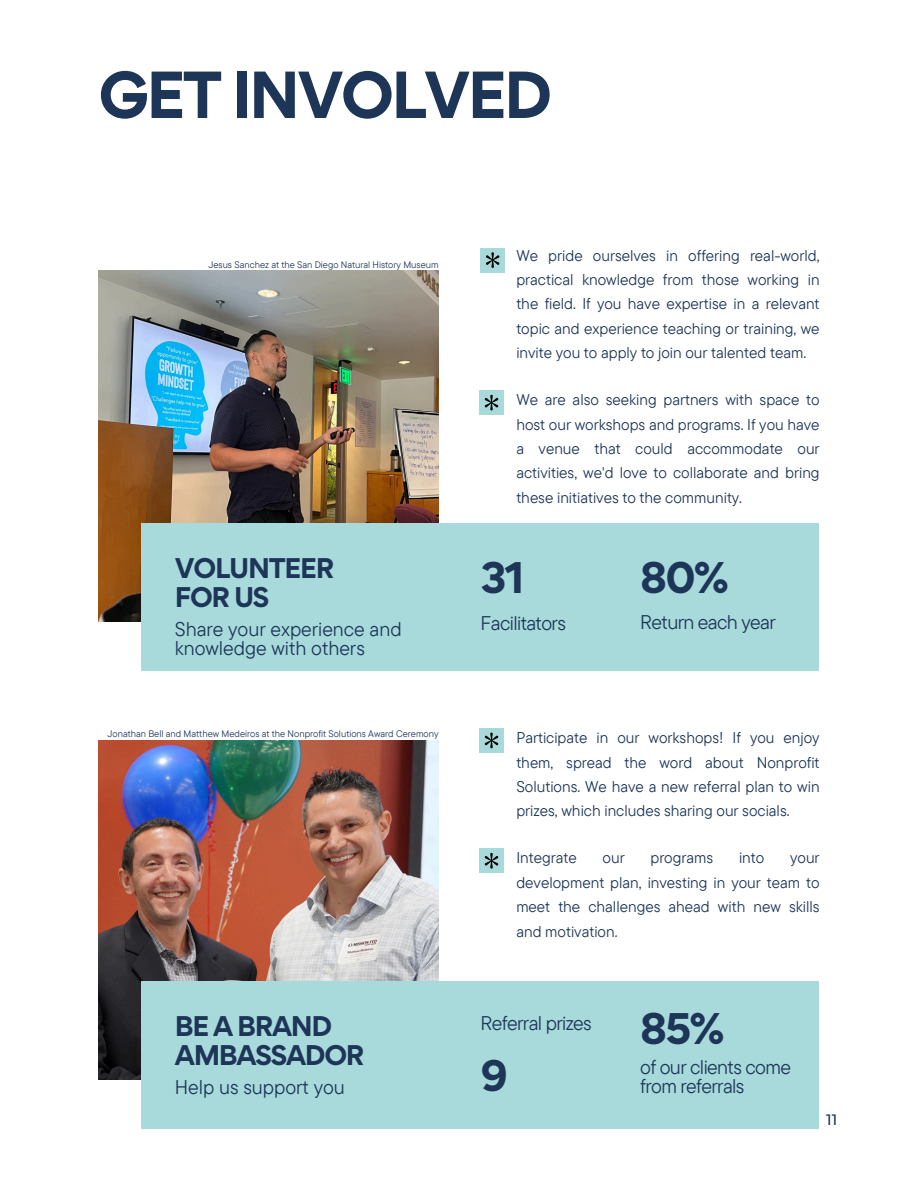
<style>
.page{position:relative;width:918px;height:1188px;background:#fff}
.page>*{position:absolute;margin:0;border:0;box-sizing:border-box;transform-origin:0 0}
.t1{font:700 59.25px "Gordita";letter-spacing:-.05em;color:#1d3557}
.t2{font:700 39.45px "Gordita";color:#1d3557}
.t3{font:700 25.35px/29.7px "Gordita";letter-spacing:-.05em;color:#1d3557}
.t4{font:19.8px/19px "TT Commons Pro";letter-spacing:-.03em;color:#1d3557}
.t5{font:19.8px/19px "TT Commons Pro";color:#1d3557}
.t6{font:15.45px/24.3px "TT Commons Pro";color:#1d3557;text-align:justify}
.t7{font:500 15px "Montserrat";color:#1d3557}
.t8{font:9.45px "TT Commons Pro";color:#1d3557}
</style>
<div class="page">
<img style="left:98px;top:270px;width:340px;height:351px">
<img style="left:98px;top:741px;width:340px;height:338px">
<div style="left:141px;top:523px;width:678px;height:148px;background:#a8dadc"></div>
<div style="left:141px;top:981px;width:678px;height:148px;background:#a8dadc"></div>
<div style="left:479px;top:728px;width:25px;height:25px;background:#a8dadc"></div>
<div style="left:479px;top:391px;width:25px;height:24px;background:#a8dadc"></div>
<div style="left:479px;top:849px;width:25px;height:24px;background:#a8dadc"></div>
<div style="left:481px;top:248px;width:24px;height:25px;background:#a8dadc"></div>
<svg style="left:486px;top:252px;width:13px;height:16px"></svg>
<svg style="left:485px;top:733px;width:13px;height:15px"></svg>
<svg style="left:485px;top:395px;width:13px;height:15px"></svg>
<svg style="left:485px;top:853px;width:13px;height:16px"></svg>
<h1 class="t1" style="left:98px;top:55px;width:455px">GET INVOLVED</h1>
<p class="t8" style="left:208px;top:259px;width:232px">Jesus Sanchez at the San Diego Natural History Museum</p>
<p class="t3" style="left:175px;top:553px;width:161px">VOLUNTEER<br>FOR US</p>
<h2 class="t5" style="left:175px;top:619px;width:228px">Share your experience and knowledge with others</h2>
<h6 class="t8" style="left:108px;top:728px;width:333px">Jonathan Bell and Matthew Medeiros at the Nonprofit Solutions Award Ceremony</h6>
<h6 class="t3" style="left:175px;top:1011px;width:191px">BE A BRAND<br>AMBASSADOR</h6>
<h4 class="t5" style="left:175px;top:1077px;width:171px">Help us support you</h4>
<p class="t6" style="left:516px;top:243px;width:305px">We pride ourselves in offering real-world, practical knowledge from those working in the field. If you have expertise in a relevant topic and experience teaching or training, we invite you to apply to join our talented team.</p>
<h6 class="t6" style="left:516px;top:387px;width:305px">We are also seeking partners with space to host our workshops and programs. If you have a venue that could accommodate our activities, we'd love to collaborate and bring these initiatives to the community.</h6>
<h3 class="t2" style="left:481px;top:551px;width:45px">31</h3>
<h6 class="t4" style="left:481px;top:613px;width:87px">Facilitators</h6>
<p class="t2" style="left:640px;top:551px;width:90px">80%</p>
<p class="t4" style="left:640px;top:612px;width:137px">Return each year</p>
<p class="t6" style="left:516px;top:725px;width:305px">Participate in our workshops! If you enjoy them, spread the word about Nonprofit Solutions. We have a new referral plan to win prizes, which includes sharing our socials.</p>
<p class="t6" style="left:516px;top:846px;width:62px">Integrate</p>
<p class="t6" style="left:603px;top:846px;width:24px">our</p>
<p class="t6" style="left:650px;top:846px;width:64px">programs</p>
<p class="t6" style="left:739px;top:846px;width:27px">into</p>
<p class="t6" style="left:516px;top:846px;width:305px;text-indent:274px">your development plan, investing in your team to meet the challenges ahead with new skills and motivation.</p>
<p class="t4" style="left:481px;top:1013px;width:113px">Referral prizes</p>
<h4 class="t2" style="left:481px;top:1049px;width:29px">9</h4>
<h4 class="t2" style="left:640px;top:1002px;width:86px">85%</h4>
<p class="t4" style="left:640px;top:1057px;width:152px">of our clients come from referrals</p>
<p class="t7" style="left:826px;top:1110px;width:13px">11</p>
</div>
